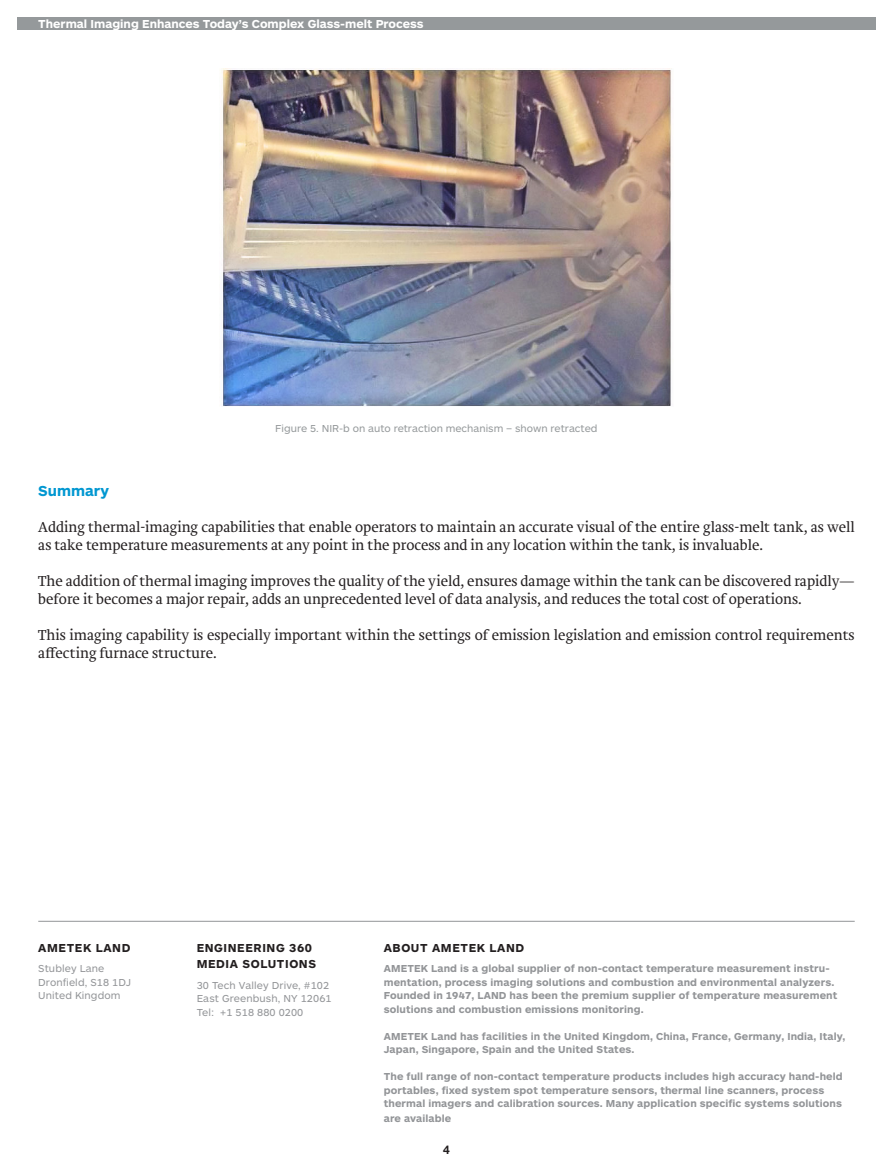
<style>
.page{position:relative;width:893px;height:1170px;background:#fff}
.page>*{position:absolute;margin:0;border:0;box-sizing:border-box;transform-origin:0 0}
.body_copy{font:300 15px/18px "Brioni Std";color:#231f20}
.subhead{font:700 15px "ARS Maquette Pro";color:#0097d1}
.t1{font:700 12px "ARS Maquette Pro";color:#fff}
.About_IHS_heading{font:700 12px/16.5px "ARS Maquette Pro";letter-spacing:.05em;color:#231f20}
.t2{font:700 12px "Helvetica Neue LT Pro";color:#231f20}
.About_copy{font:700 10.5px/13.5px "ARS Maquette Pro";letter-spacing:.01em;color:#939598}
.contact{font:10.5px "ARS Maquette Pro";letter-spacing:.01em;color:#939598}
.chart_source{font:10.5px "ARS Maquette Pro";color:#95999b}
</style>
<div class="page">
<div style="left:17px;top:17px;width:859px;height:13px;background:#95999b"></div>
<hr style="left:38px;top:920px;width:817px;height:1px;background:#939598">
<img style="left:221px;top:68px;width:451px;height:338px">
<p class="t1" style="left:38px;top:16px;width:387px">Thermal Imaging Enhances Today’s Complex Glass-melt Process</p>
<p class="chart_source" style="left:275px;top:421px;width:324px">Figure 5. NIR-b on auto retraction mechanism – shown retracted</p>
<p class="subhead" style="left:38px;top:481px;width:72px">Summary</p>
<p class="body_copy" style="left:38px;top:518px;width:818px">Adding thermal-imaging capabilities that enable operators to maintain an accurate visual of the entire glass-melt tank, as well as take temperature measurements at any point in the process and in any location within the tank, is invaluable.</p>
<p class="body_copy" style="left:38px;top:572px;width:818px">The addition of thermal imaging improves the quality of the yield, ensures damage within the tank can be discovered rapidly— before it becomes a major repair, adds an unprecedented level of data analysis, and reduces the total cost of operations.</p>
<p class="body_copy" style="left:38px;top:626px;width:818px">This imaging capability is especially important within the settings of emission legislation and emission control requirements affecting furnace structure.</p>
<p class="About_IHS_heading" style="left:38px;top:938px;width:94px">AMETEK LAND</p>
<p class="contact" style="left:38px;top:961px;width:68px">Stubley Lane</p>
<p class="contact" style="left:38px;top:975px;width:94px">Dronfield, S18 1DJ</p>
<p class="contact" style="left:38px;top:988px;width:84px">United Kingdom</p>
<p class="About_IHS_heading" style="left:197px;top:938px;width:121px">ENGINEERING 360<br>MEDIA SOLUTIONS</p>
<p class="contact" style="left:197px;top:978px;width:134px">30 Tech Valley Drive, #102</p>
<p class="contact" style="left:197px;top:991px;width:136px">East Greenbush, NY 12061</p>
<p class="contact" style="left:197px;top:1005px;width:108px">Tel: +1 518 880 0200</p>
<p class="About_IHS_heading" style="left:384px;top:938px;width:142px">ABOUT AMETEK LAND</p>
<p class="About_copy" style="left:384px;top:961px;width:455px">AMETEK Land is a global supplier of non-contact temperature measurement instru&shy;mentation, process imaging solutions and combustion and environmental analyzers.<br>Founded in 1947, LAND has been the premium supplier of temperature measurement solutions and combustion emissions monitoring.</p>
<p class="About_copy" style="left:384px;top:1028px;width:463px">AMETEK Land has facilities in the United Kingdom, China, France, Germany, India, Italy,<br>Japan, Singapore, Spain and the United States.</p>
<p class="About_copy" style="left:384px;top:1069px;width:460px">The full range of non-contact temperature products includes high accuracy hand-held portables, fixed system spot temperature sensors, thermal line scanners, process thermal imagers and calibration sources. Many application specific systems solutions</p>
<p class="About_copy" style="left:384px;top:1111px;width:69px">are available</p>
<p class="t2" style="left:443px;top:1142px;width:8px">4</p>
</div>
